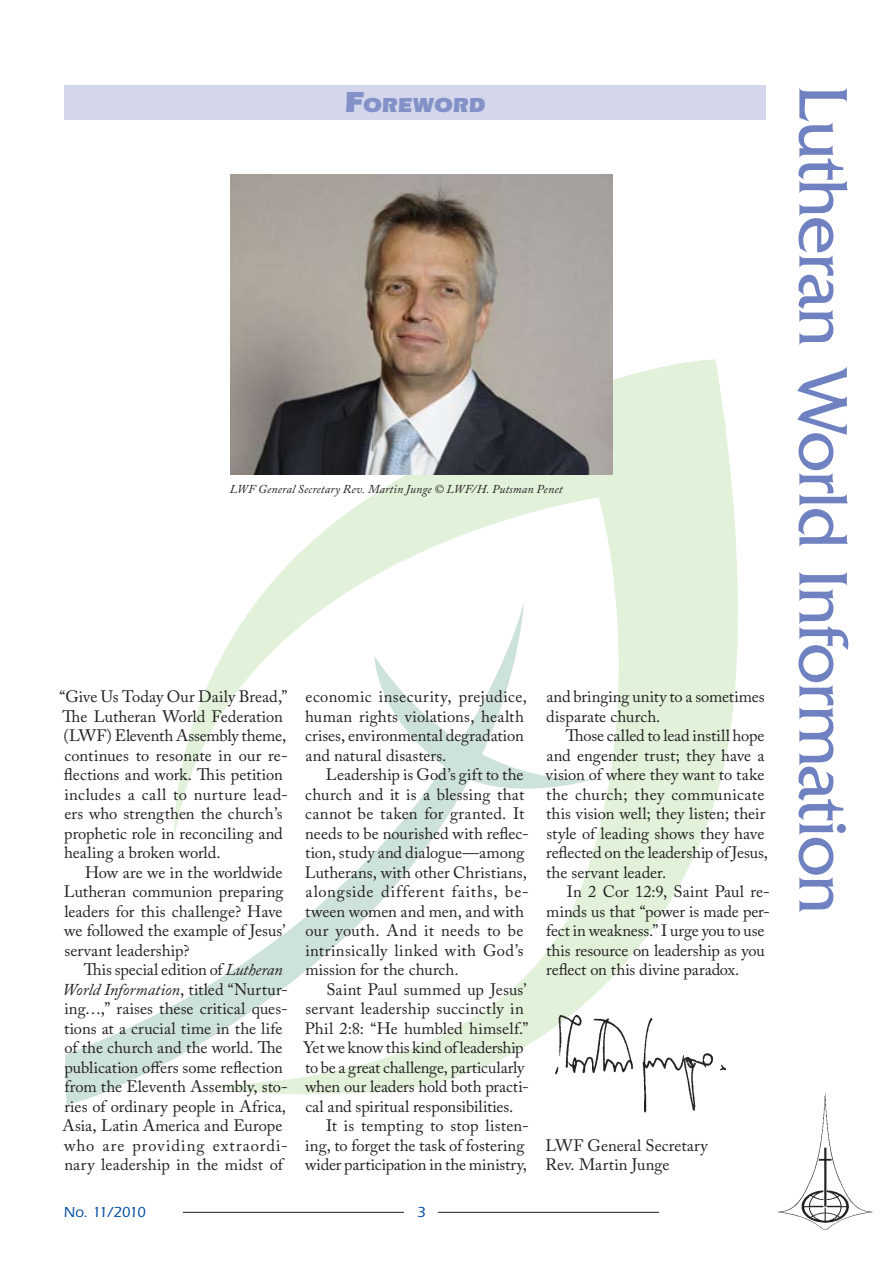
<style>
.page{position:relative;width:893px;height:1263px;background:#fff}
.page>*{position:absolute;margin:0;border:0;box-sizing:border-box;transform-origin:0 0}
.t1{font:72px "Friz Quadrata";letter-spacing:-.02em;color:#6f81c0}
.t2{font:900 21px "Itc Eras";letter-spacing:-.005em;color:#8391c8}
.t3{font:16.5px/19.5px "Adobe Caslon Pro";color:#231f20}
.t4{font:16.5px "Adobe Caslon Pro";letter-spacing:-.02em;color:#231f20}
.t5{font:500 15px "Itc Eras";letter-spacing:-.07em;color:#0850a3}
.t6{font:italic 12px "Adobe Caslon Pro";letter-spacing:.01em;color:#231f20}
.s1{font-size:30px}
.s2{font-style:italic}
</style>
<div class="page">
<hr style="left:183px;top:1212px;width:221px;height:1px;background:#231f20">
<hr style="left:438px;top:1212px;width:221px;height:1px;background:#231f20">
<img style="left:777px;top:1093px;width:96px;height:137px">
<svg style="left:257px;top:359px;width:481px;height:736px;fill:#e1f1da"></svg>
<svg style="left:71px;top:601px;width:453px;height:493px"></svg>
<svg style="left:374px;top:656px;width:221px;height:151px"></svg>
<svg style="left:65px;top:1053px;width:51px;height:52px"></svg>
<div style="left:64px;top:85px;width:701px;height:34px;background:#d4d7ec"></div>
<img style="left:230px;top:174px;width:382px;height:301px">
<img style="left:544px;top:1000px;width:186px;height:113px">
<p class="t2" style="left:344px;top:93px;width:143px"><span class="s1">F</span>OREWORD</p>
<p class="t6" style="left:230px;top:482px;width:334px">LWF General Secretary Rev. Martin Junge © LWF/H. Putsman Penet</p>
<p class="t3" style="left:59px;top:687px;width:230px">“Give Us Today Our Daily Bread,”<br>The Lutheran World Federation (LWF) Eleventh Assembly theme, continues to resonate in our re&shy;flections and work. This petition includes a call to nurture lead&shy;ers who strengthen the church’s prophetic role in reconciling and healing a broken world.</p>
<p class="t3" style="left:64px;top:862px;width:223px;text-indent:21px">How are we in the worldwide<br>Lutheran communion preparing leaders for this challenge? Have we followed the example of Jesus’ servant leadership?</p>
<p class="t3" style="left:62px;top:960px;width:227px;text-indent:21px">This special edition of <span class="s2">Lutheran World Information</span>, titled “Nurtur&shy;ing…,” raises these critical ques&shy;tions at a crucial time in the life of the church and the world. The publication offers some reflection from the Eleventh Assembly, sto&shy;ries of ordinary people in Africa, Asia, Latin America and Europe who are providing extraordi&shy;nary leadership in the midst of</p>
<p class="t5" style="left:64px;top:1203px;width:84px">No. 11/2010</p>
<p class="t3" style="left:305px;top:687px;width:224px">economic insecurity, prejudice, human rights violations, health crises, environmental degradation and natural disasters.</p>
<p class="t3" style="left:305px;top:765px;width:226px;text-indent:21px">Leadership is God’s gift to the church and it is a blessing that cannot be taken for granted. It needs to be nourished with reflec&shy;tion, study and dialogue—among<br>Lutherans, with other Christians, alongside different faiths, be&shy;tween women and men, and with our youth. And it needs to be intrinsically linked with God’s mission for the church.</p>
<p class="t3" style="left:326px;top:979px;width:202px">Saint Paul summed up Jesus’</p>
<p class="t3" style="left:305px;top:999px;width:220px">servant leadership succinctly in</p>
<p class="t3" style="left:305px;top:1018px;width:225px">Phil 2:8: “He humbled himself.”</p>
<p class="t4" style="left:303px;top:1038px;width:222px">Yet we know this kind ofleadership</p>
<p class="t3" style="left:305px;top:1057px;width:220px">to be a great challenge, particularly</p>
<p class="t3" style="left:305px;top:1077px;width:225px">when our leaders hold both practi-</p>
<p class="t3" style="left:305px;top:1096px;width:210px">cal and spiritual responsibilities.</p>
<p class="t3" style="left:326px;top:1116px;width:204px">It is tempting to stop listen-</p>
<p class="t3" style="left:305px;top:1135px;width:221px">ing, to forget the task of fostering</p>
<p class="t3" style="left:305px;top:1155px;width:224px">wider participation in the ministry,</p>
<p class="t3" style="left:546px;top:687px;width:220px">and bringing unity to a sometimes disparate church.</p>
<p class="t3" style="left:546px;top:726px;width:224px;text-indent:20px">Those called to lead instill hope and engender trust; they have a vision of where they want to take the church; they communicate this vision well; they listen; their style of leading shows they have reflected on the leadership of Jesus, the servant leader.</p>
<p class="t3" style="left:546px;top:882px;width:225px;text-indent:21px">In 2 Cor 12:9, Saint Paul re&shy;minds us that “power is made per&shy;fect in weakness.” I urge you to use this resource on leadership as you reflect on this divine paradox.</p>
<p class="t3" style="left:546px;top:1135px;width:164px">LWF General Secretary<br>Rev. Martin Junge</p>
<h1 class="t1" style="left:863px;top:85px;width:830px;rotate:90deg">Lutheran World Information</h1>
</div>
